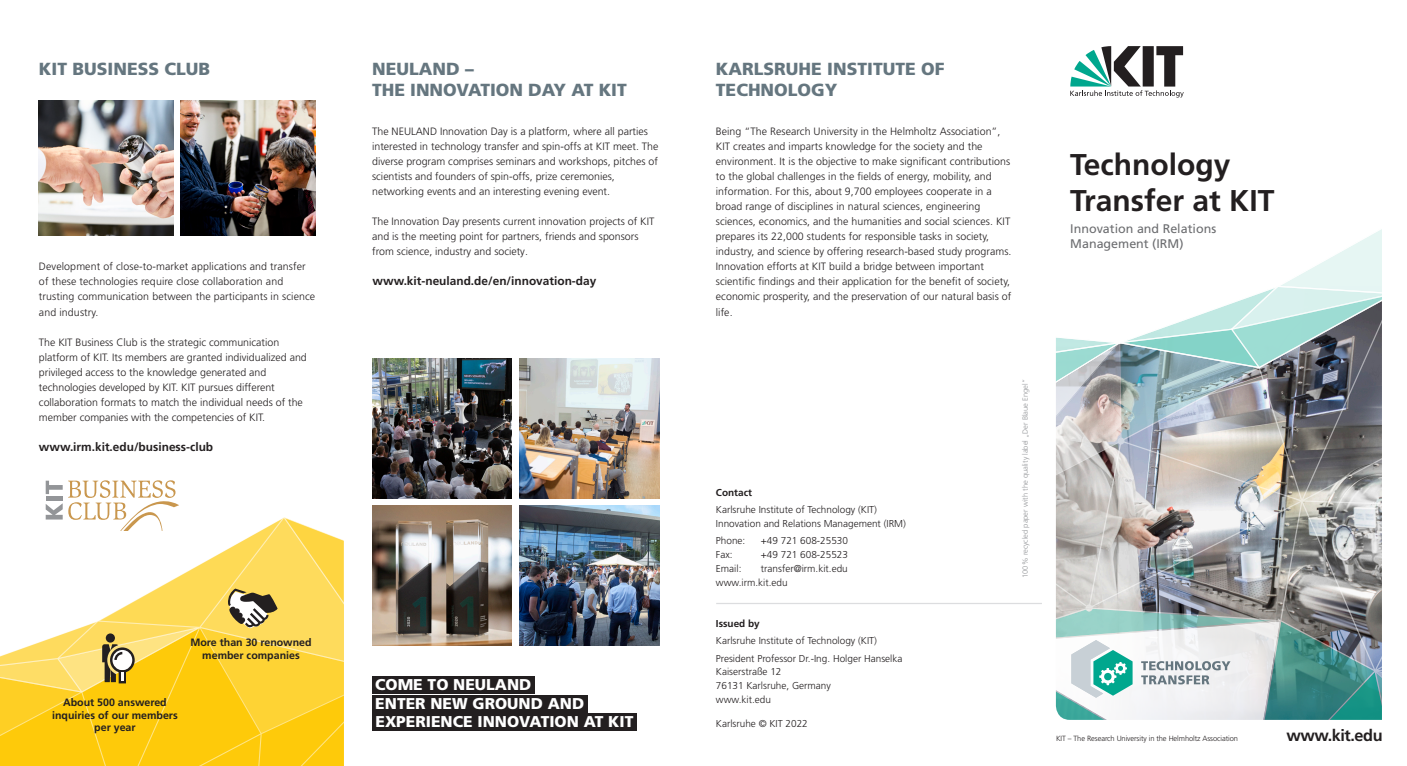
<style>
.page{position:relative;width:1407px;height:766px;background:#fff}
.page>*{position:absolute;margin:0;border:0;box-sizing:border-box;transform-origin:0 0}
.t1{font:700 30px/36px "Frutiger LT Std";color:#231f20}
.Themenüberschrift_14{font:900 17.5px/21px "Frutiger LT Std";color:#65767f}
.t2{font:700 16.25px "Frutiger LT Std";letter-spacing:-.025em;color:#231f20}
.t3{font:900 15.62px "Frutiger LT Std";color:#fff}
.t4{font:12.5px/15px "Frutiger LT Std";color:#6c6d70}
.t5{font:700 11.88px "Frutiger LT Std";color:#231f20}
.Fließtext_8_5pt_ligh{font:300 10.62px/15px "Frutiger LT Std";letter-spacing:.005em;color:#231f20}
.Fließtext{font:300 10.62px/15px "Frutiger LT Std";color:#231f20}
.Zwischenüberschrift{font:700 10.62px/12.8px "Frutiger LT Std";color:#231f20;text-align:center}
.t6{font:300 10px/13.8px "Frutiger LT Std";color:#231f20}
.t7{font:700 10px "Frutiger LT Std";color:#231f20}
.t8{font:300 7.5px "Frutiger LT Std";color:#939598}
.t9{font:300 7.5px "Frutiger LT Std";letter-spacing:-.01em;color:#231f20}
</style>
<div class="page">
<img style="left:181px;top:101px;width:134px;height:134px">
<img style="left:39px;top:101px;width:134px;height:134px">
<img style="left:519px;top:358px;width:140px;height:140px">
<img style="left:372px;top:358px;width:140px;height:140px">
<img style="left:519px;top:505px;width:140px;height:140px">
<img style="left:372px;top:505px;width:140px;height:140px">
<div style="left:0;top:754px;width:344px;height:11px;background:#feca0a"></div>
<svg style="left:0;top:480px;width:344px;height:274px"></svg>
<img style="left:1055px;top:46px;width:327px;height:674px">
<div style="left:372px;top:694px;width:215px;height:17px;background:#231f20"></div>
<div style="left:372px;top:675px;width:162px;height:18px;background:#231f20"></div>
<div style="left:372px;top:713px;width:265px;height:17px;background:#231f20"></div>
<hr style="left:716px;top:602px;width:326px;height:2px;background:#dcdddf">
<p class="Themenüberschrift_14" style="left:39px;top:59px;width:173px">KIT BUSINESS CLUB</p>
<p class="Fließtext" style="left:39px;top:259px;width:278px">Development of close-to-market applications and transfer of these technologies require close collaboration and trusting communication between the participants in science and industry.</p>
<p class="Fließtext" style="left:39px;top:334px;width:269px">The KIT Business Club is the strategic communication platform of KIT. Its members are granted individualized and privileged access to the knowledge generated and technologies developed by KIT. KIT pursues different collaboration formats to match the individual needs of the member companies with the competencies of KIT.</p>
<p class="t5" style="left:39px;top:439px;width:176px">www.irm.kit.edu/business-club</p>
<p class="Zwischenüberschrift" style="left:190px;top:635px;width:123px">More than 30 renowned member companies</p>
<p class="Zwischenüberschrift" style="left:52px;top:695px;width:127px">About 500 answered inquiries of our members per year</p>
<p class="Themenüberschrift_14" style="left:372px;top:59px;width:256px">NEULAND –<br>THE INNOVATION DAY AT KIT</p>
<p class="Themenüberschrift_14" style="left:716px;top:59px;width:230px">KARLSRUHE INSTITUTE OF<br>TECHNOLOGY</p>
<p class="Fließtext_8_5pt_ligh" style="left:372px;top:124px;width:288px">The NEULAND Innovation Day is a platform, where all parties interested in technology transfer and spin-offs at KIT meet. The diverse program comprises seminars and workshops, pitches of scientists and founders of spin-offs, prize ceremonies, networking events and an interesting evening event.</p>
<p class="Fließtext_8_5pt_ligh" style="left:372px;top:214px;width:284px">The Innovation Day presents current innovation projects of KIT and is the meeting point for partners, friends and sponsors from science, industry and society.</p>
<p class="t5" style="left:373px;top:274px;width:225px">www.kit-neuland.de/en/innovation-day</p>
<p class="Fließtext_8_5pt_ligh" style="left:716px;top:124px;width:297px">Being “The Research University in the Helmholtz Association”, KIT creates and imparts knowledge for the society and the environment. It is the objective to make significant contributions to the global challenges in the fields of energy, mobility, and information. For this, about 9,700 employees cooperate in a broad range of disciplines in natural sciences, engineering sciences, economics, and the humanities and social sciences. KIT prepares its 22,000 students for responsible tasks in society, industry, and science by offering research-based study programs.<br>Innovation efforts at KIT build a bridge between important scientific findings and their application for the benefit of society, economic prosperity, and the preservation of our natural basis of life.</p>
<p class="t3" style="left:375px;top:675px;width:158px">COME TO NEULAND</p>
<p class="t3" style="left:375px;top:712px;width:259px">EXPERIENCE INNOVATION AT KIT</p>
<p class="t3" style="left:375px;top:693px;width:210px">ENTER NEW GROUND AND</p>
<p class="t7" style="left:716px;top:486px;width:38px">Contact</p>
<p class="t6" style="left:716px;top:503px;width:192px">Karlsruhe Institute of Technology (KIT)<br>Innovation and Relations Management (IRM)</p>
<p class="t6" style="left:716px;top:534px;width:31px">Phone:</p>
<p class="t6" style="left:761px;top:534px;width:89px">+49 721 608-25530</p>
<p class="t6" style="left:716px;top:547px;width:18px">Fax:</p>
<p class="t6" style="left:761px;top:547px;width:89px">+49 721 608-25523</p>
<p class="t6" style="left:716px;top:561px;width:27px">Email:</p>
<p class="t6" style="left:716px;top:561px;width:133px;text-indent:45px">transfer@irm.kit.edu www.irm.kit.edu</p>
<p class="t7" style="left:716px;top:617px;width:45px">Issued by</p>
<p class="t6" style="left:716px;top:634px;width:163px">Karlsruhe Institute of Technology (KIT)</p>
<p class="t6" style="left:716px;top:651px;width:188px">President Professor Dr.-Ing. Holger Hanselka<br>Kaiserstraße 12<br>76131 Karlsruhe, Germany<br>www.kit.edu</p>
<p class="t6" style="left:716px;top:716px;width:93px">Karlsruhe © KIT 2022</p>
<p class="t8" style="left:1021px;top:578px;width:201px;rotate:-90deg">100% recycled paper with the quality label „Der Blaue Engel“</p>
<p class="t1" style="left:1070px;top:147px;width:205px">Technology<br>Transfer at KIT</p>
<p class="t4" style="left:1070px;top:221px;width:147px">Innovation and Relations<br>Management (IRM)</p>
<p class="t9" style="left:1056px;top:734px;width:183px">KIT – The Research University in the Helmholtz Association</p>
<p class="t2" style="left:1286px;top:725px;width:98px">www.kit.edu</p>
</div>
